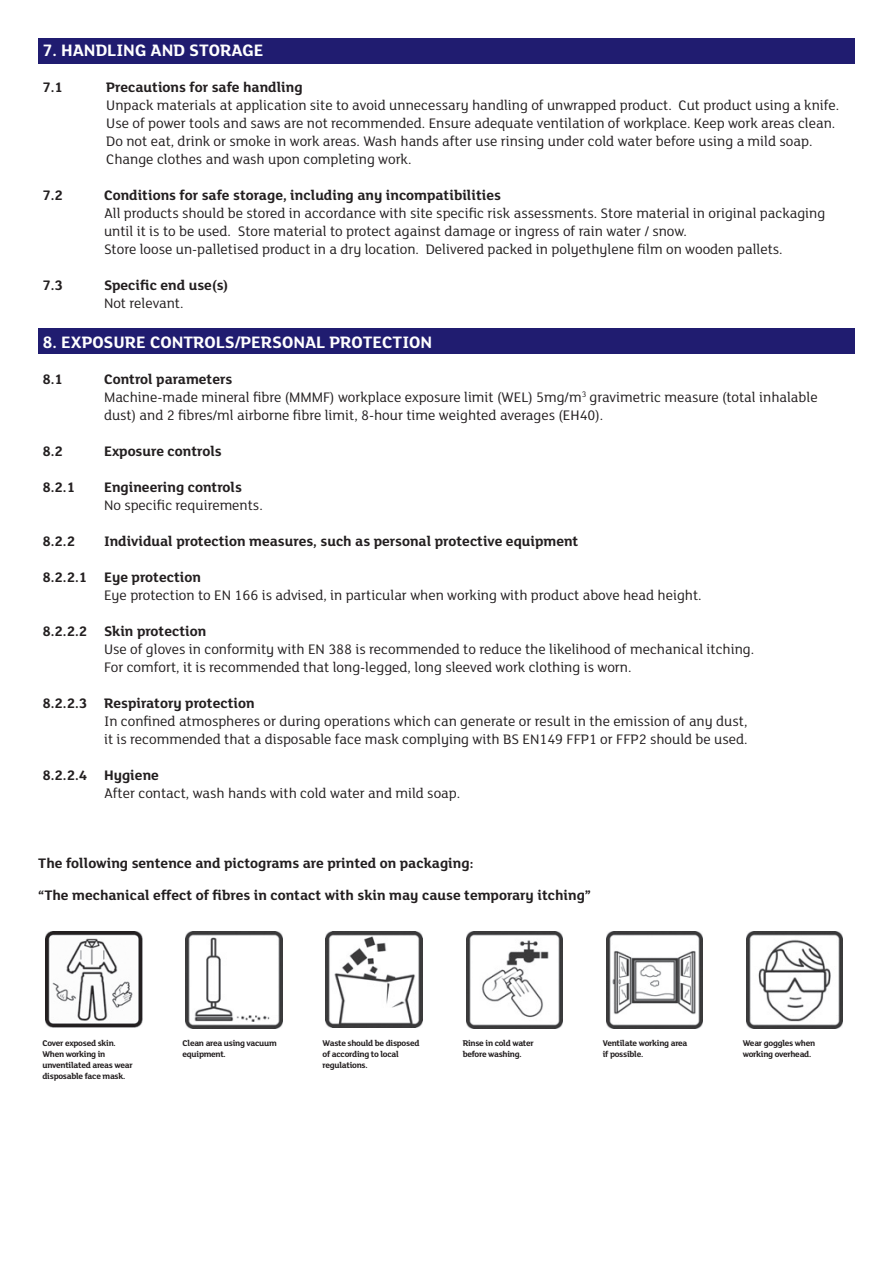
<style>
.page{position:relative;width:893px;height:1263px;background:#fff}
.page>*{position:absolute;margin:0;border:0;box-sizing:border-box;transform-origin:0 0}
.t1{font:700 18px "FS Lola";color:#fff}
.t2{font:15px/18px "FS Lola";color:#231f20}
.t3{font:700 15px "FS Lola";color:#231f20}
.t4{font:700 9px/10.8px "FS Lola";letter-spacing:-.03em;color:#231f20}
.s1{font-weight:700}
</style>
<div class="page">
<div style="left:38px;top:38px;width:817px;height:26px;background:#201c70"></div>
<div style="left:38px;top:328px;width:817px;height:26px;background:#201c70"></div>
<svg style="left:49px;top:931px;width:90px;height:97px"></svg>
<img style="left:46px;top:932px;width:97px;height:95px">
<img style="left:186px;top:931px;width:97px;height:97px">
<svg style="left:329px;top:931px;width:90px;height:97px"></svg>
<img style="left:326px;top:932px;width:97px;height:95px">
<img style="left:466px;top:931px;width:96px;height:97px">
<img style="left:606px;top:931px;width:96px;height:97px">
<img style="left:746px;top:931px;width:97px;height:97px">
<p class="t1" style="left:43px;top:38px;width:222px">7. HANDLING AND STORAGE</p>
<p class="t3" style="left:43px;top:77px;width:22px">7.1</p>
<p class="t3" style="left:106px;top:77px;width:198px">Precautions for safe handling</p>
<p class="t2" style="left:106px;top:96px;width:734px">Unpack materials at application site to avoid unnecessary handling of unwrapped product. Cut product using a knife.<br>Use of power tools and saws are not recommended. Ensure adequate ventilation of workplace. Keep work areas clean.<br>Do not eat, drink or smoke in work areas. Wash hands after use rinsing under cold water before using a mild soap.<br>Change clothes and wash upon completing work.</p>
<p class="t3" style="left:43px;top:185px;width:22px">7.2</p>
<p class="t3" style="left:104px;top:185px;width:399px">Conditions for safe storage, including any incompatibilities</p>
<p class="t2" style="left:104px;top:204px;width:723px">All products should be stored in accordance with site specific risk assessments. Store material in original packaging until it is to be used. Store material to protect against damage or ingress of rain water / snow.<br>Store loose un-palletised product in a dry location. Delivered packed in polyethylene film on wooden pallets.</p>
<p class="t3" style="left:43px;top:275px;width:22px">7.3</p>
<p class="t3" style="left:104px;top:275px;width:126px">Specific end use(s)</p>
<p class="t2" style="left:104px;top:294px;width:81px">Not relevant.</p>
<p class="t1" style="left:43px;top:329px;width:391px">8. EXPOSURE CONTROLS/PERSONAL PROTECTION</p>
<p class="t3" style="left:43px;top:368px;width:22px">8.1</p>
<p class="t2" style="left:104px;top:369px;width:715px"><span class="s1">Control parameters<br></span>Machine-made mineral fibre (MMMF) workplace exposure limit (WEL) 5mg/m<sup>3</sup> gravimetric measure (total inhalable dust) and 2 fibres/ml airborne fibre limit, 8-hour time weighted averages (EH40).</p>
<p class="t3" style="left:43px;top:440px;width:22px">8.2</p>
<p class="t3" style="left:104px;top:440px;width:119px">Exposure controls</p>
<p class="t3" style="left:43px;top:476px;width:34px">8.2.1</p>
<p class="t3" style="left:104px;top:476px;width:140px">Engineering controls</p>
<p class="t2" style="left:104px;top:495px;width:160px">No specific requirements.</p>
<p class="t3" style="left:43px;top:530px;width:34px">8.2.2</p>
<p class="t3" style="left:104px;top:530px;width:476px">Individual protection measures, such as personal protective equipment</p>
<p class="t3" style="left:43px;top:566px;width:160px">8.2.2.1 Eye protection</p>
<p class="t2" style="left:104px;top:585px;width:599px">Eye protection to EN 166 is advised, in particular when working with product above head height.</p>
<p class="t3" style="left:43px;top:620px;width:165px">8.2.2.2 Skin protection</p>
<p class="t2" style="left:104px;top:639px;width:652px">Use of gloves in conformity with EN 388 is recommended to reduce the likelihood of mechanical itching.<br>For comfort, it is recommended that long-legged, long sleeved work clothing is worn.</p>
<p class="t3" style="left:43px;top:692px;width:214px">8.2.2.3 Respiratory protection</p>
<p class="t2" style="left:104px;top:711px;width:645px">In confined atmospheres or during operations which can generate or result in the emission of any dust, it is recommended that a disposable face mask complying with BS EN149 FFP1 or FFP2 should be used.</p>
<p class="t3" style="left:43px;top:764px;width:118px">8.2.2.4 Hygiene</p>
<p class="t2" style="left:104px;top:783px;width:358px">After contact, wash hands with cold water and mild soap.</p>
<p class="t3" style="left:38px;top:853px;width:437px">The following sentence and pictograms are printed on packaging:</p>
<p class="t3" style="left:38px;top:885px;width:554px">“The mechanical effect of fibres in contact with skin may cause temporary itching”</p>
<p class="t4" style="left:43px;top:1037px;width:92px">Cover exposed skin.<br>When working in unventilated areas wear disposable face mask.</p>
<p class="t4" style="left:183px;top:1037px;width:96px">Clean area using vacuum equipment.</p>
<p class="t4" style="left:323px;top:1037px;width:98px">Waste should be disposed of according to local regulations.</p>
<p class="t4" style="left:463px;top:1037px;width:73px">Rinse in cold water before washing.</p>
<p class="t4" style="left:603px;top:1037px;width:86px">Ventilate working area if possible.</p>
<p class="t4" style="left:743px;top:1037px;width:74px">Wear goggles when working overhead.</p>
</div>
